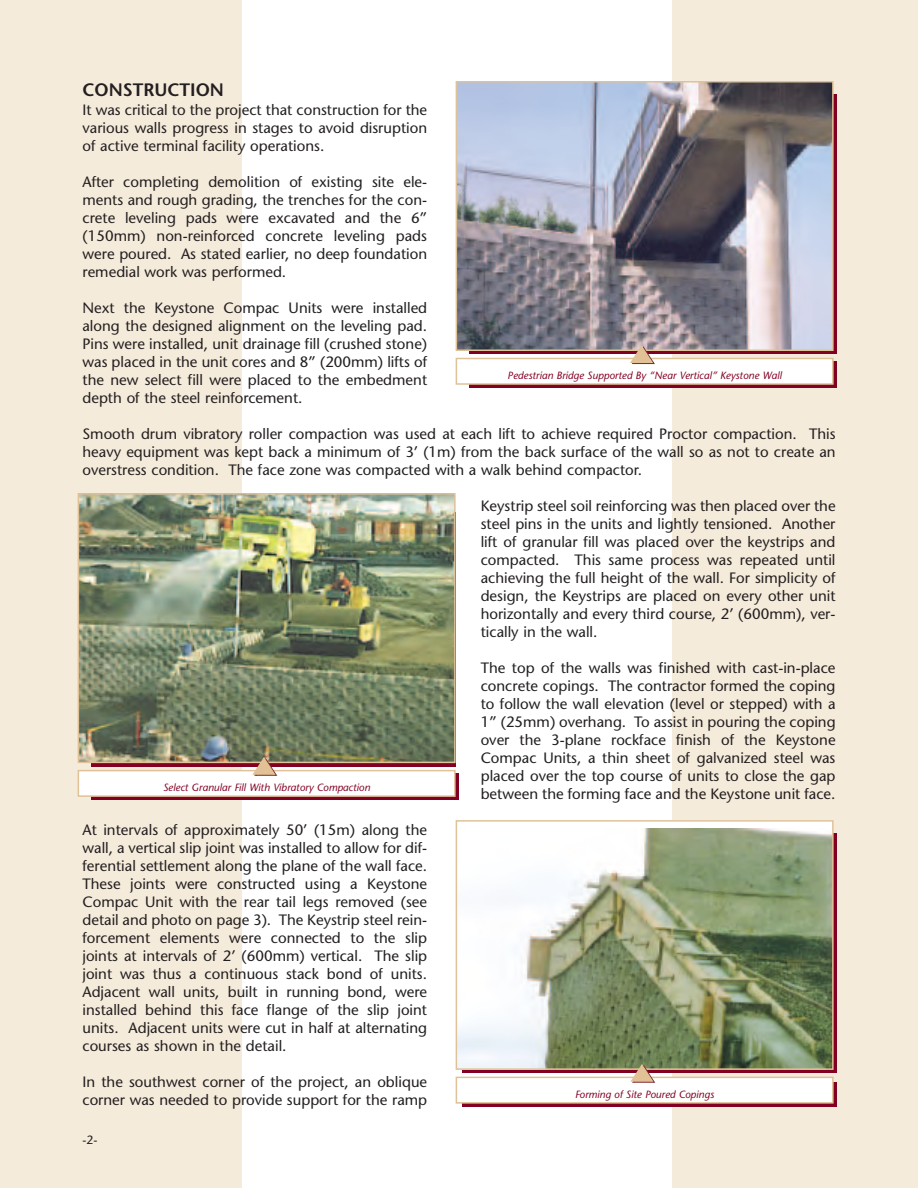
<style>
.page{position:relative;width:918px;height:1188px;background:#fff}
.page>*{position:absolute;margin:0;border:0;box-sizing:border-box;transform-origin:0 0}
.t1{font:600 18px "Stone Sans";color:#231f20}
.t2{font:15px/18px "Stone Sans";color:#231f20;text-align:justify}
.t3{font:12px "Stone Sans";color:#231f20}
.t4{font:italic 10.5px "Stone Sans";color:#820123}
</style>
<div class="page">
<div style="left:672px;top:0;width:246px;height:1188px;background:#f5ebdb"></div>
<div style="left:0;top:0;width:242px;height:1188px;background:#f5ebdb"></div>
<img style="left:81px;top:496px;width:372px;height:264px">
<div style="left:78px;top:493px;width:378px;height:270px;border:2px solid #dfc298"></div>
<div style="left:91px;top:773px;width:368px;height:27px;background:#820123"></div>
<div style="left:78px;top:771px;width:377px;height:25px;background:#fff"></div>
<div style="left:78px;top:770px;width:378px;height:27px;border:2px solid #dfc298"></div>
<svg style="left:251px;top:756px;width:27px;height:20px"></svg>
<div style="left:462px;top:1083px;width:375px;height:24px;background:#820123"></div>
<div style="left:456px;top:1077px;width:377px;height:26px;background:#fff"></div>
<div style="left:456px;top:1077px;width:378px;height:27px;border:2px solid #dfc298"></div>
<div style="left:456px;top:821px;width:377px;height:248px;background:#fff"></div>
<img style="left:459px;top:829px;width:372px;height:238px">
<div style="left:456px;top:820px;width:378px;height:250px;border:2px solid #dfc298"></div>
<svg style="left:629px;top:1063px;width:27px;height:20px"></svg>
<img style="left:459px;top:84px;width:372px;height:264px">
<div style="left:456px;top:81px;width:378px;height:270px;border:2px solid #dfc298"></div>
<div style="left:469px;top:361px;width:368px;height:27px;background:#820123"></div>
<div style="left:456px;top:358px;width:377px;height:26px;background:#fff"></div>
<div style="left:456px;top:358px;width:378px;height:27px;border:2px solid #dfc298"></div>
<svg style="left:629px;top:344px;width:27px;height:21px"></svg>
<p class="t1" style="left:82px;top:82px;width:143px">CONSTRUCTION</p>
<p class="t2" style="left:82px;top:102px;width:346px">It was critical to the project that construction for the various walls progress in stages to avoid disruption of active terminal facility operations.</p>
<p class="t2" style="left:82px;top:174px;width:346px">After completing demolition of existing site ele&shy;ments and rough grading, the trenches for the con&shy;crete leveling pads were excavated and the 6” (150mm) non-reinforced concrete leveling pads were poured. As stated earlier, no deep foundation remedial work was performed.</p>
<p class="t2" style="left:82px;top:300px;width:346px">Next the Keystone Compac Units were installed along the designed alignment on the leveling pad.<br>Pins were installed, unit drainage fill (crushed stone) was placed in the unit cores and 8” (200mm) lifts of the new select fill were placed to the embedment depth of the steel reinforcement.</p>
<p class="t2" style="left:82px;top:426px;width:755px">Smooth drum vibratory roller compaction was used at each lift to achieve required Proctor compaction. This heavy equipment was kept back a minimum of 3’ (1m) from the back surface of the wall so as not to create an overstress condition. The face zone was compacted with a walk behind compactor.</p>
<p class="t2" style="left:481px;top:498px;width:356px">Keystrip steel soil reinforcing was then placed over the steel pins in the units and lightly tensioned. Another lift of granular fill was placed over the keystrips and compacted. This same process was repeated until achieving the full height of the wall. For simplicity of design, the Keystrips are placed on every other unit horizontally and every third course, 2’ (600mm), ver&shy;tically in the wall.</p>
<p class="t2" style="left:481px;top:660px;width:356px">The top of the walls was finished with cast-in-place concrete copings. The contractor formed the coping to follow the wall elevation (level or stepped) with a 1” (25mm) overhang. To assist in pouring the coping over the 3-plane rockface finish of the Keystone Compac Units, a thin sheet of galvanized steel was placed over the top course of units to close the gap between the forming face and the Keystone unit face.</p>
<p class="t2" style="left:82px;top:822px;width:346px">At intervals of approximately 50’ (15m) along the wall, a vertical slip joint was installed to allow for dif&shy;ferential settlement along the plane of the wall face.<br>These joints were constructed using a Keystone Compac Unit with the rear tail legs removed (see detail and photo on page 3). The Keystrip steel rein&shy;forcement elements were connected to the slip joints at intervals of 2’ (600mm) vertical. The slip joint was thus a continuous stack bond of units.<br>Adjacent wall units, built in running bond, were installed behind this face flange of the slip joint units. Adjacent units were cut in half at alternating courses as shown in the detail.</p>
<p class="t2" style="left:82px;top:1074px;width:346px">In the southwest corner of the project, an oblique corner was needed to provide support for the ramp</p>
<p class="t4" style="left:508px;top:371px;width:276px">Pedestrian Bridge Supported By “Near Vertical” Keystone Wall</p>
<p class="t4" style="left:163px;top:784px;width:209px">Select Granular Fill With Vibratory Compaction</p>
<p class="t4" style="left:575px;top:1090px;width:141px">Forming of Site Poured Copings</p>
<p class="t3" style="left:82px;top:1135px;width:16px">-2-</p>
</div>
